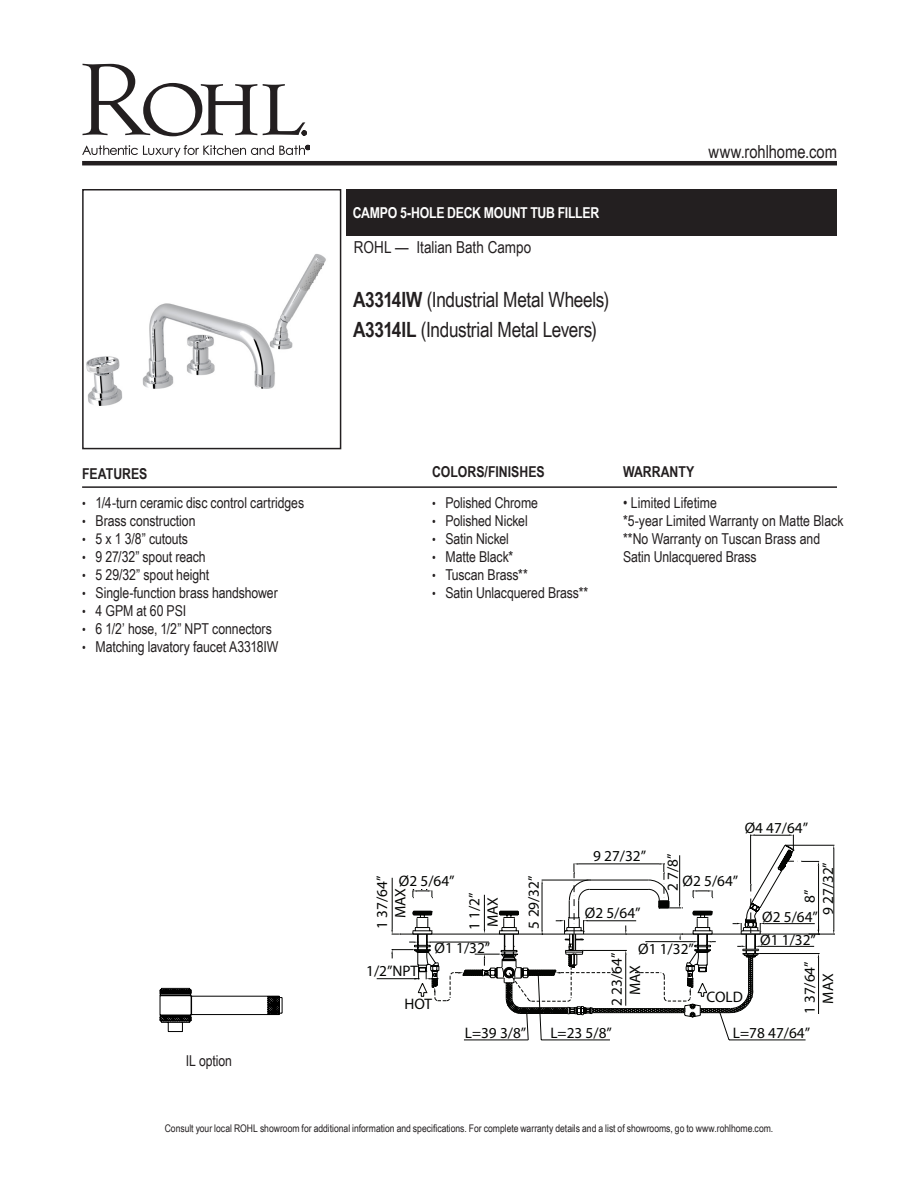
<style>
.page{position:relative;width:918px;height:1188px;background:#fff}
.page>*{position:absolute;margin:0;border:0;box-sizing:border-box;transform-origin:0 0}
.Product_Info_Nest{font:21px "Arial Narrow";letter-spacing:-.015em;color:#231f20}
.t1{font:18px "Arial Narrow";letter-spacing:-.005em;color:#231f20}
.t2{font:16.5px "Arial Narrow";color:#231f20}
.t3{font:15.3px/18.3px "Myriad Pro";color:#040503;text-align:center}
.Paragraph_Style_1{font:15px "Arial Narrow";letter-spacing:-.005em;color:#231f20}
.t4{font:700 15px "Arial Narrow";color:#231f20}
.Product_Title_Bar{font:700 15px "Arial Narrow";letter-spacing:-.02em;color:#fff}
.t5{font:10.5px "Arial Narrow";color:#231f20}
.s1{font-weight:700}
.s2{font-size:12.75px}
</style>
<div class="page">
<svg style="left:82px;top:64px;width:175px;height:72px"></svg>
<svg style="left:263px;top:84px;width:44px;height:51px"></svg>
<svg style="left:82px;top:145px;width:228px;height:12px"></svg>
<hr style="left:82px;top:161px;width:755px;height:4px;background:#231f20">
<hr style="left:82px;top:486px;width:755px;height:2px;background:#231f20">
<div style="left:346px;top:189px;width:491px;height:46px;background:#231f20"></div>
<img style="left:86px;top:254px;width:240px;height:152px">
<div style="left:82px;top:189px;width:259px;height:260px;border:2px solid #231f20"></div>
<hr style="left:377px;top:978px;width:42px;height:1px;background:#040503">
<svg style="left:391px;top:834px;width:444px;height:207px"></svg>
<svg style="left:159px;top:988px;width:123px;height:44px"></svg>
<p class="Product_Title_Bar" style="left:353px;top:201px;width:248px">CAMPO 5-HOLE DECK MOUNT TUB FILLER</p>
<p class="t2" style="left:354px;top:235px;width:179px">ROHL — Italian Bath Campo</p>
<p class="Product_Info_Nest" style="left:353px;top:284px;width:257px"><span class="s1">A3314IW</span> (Industrial Metal Wheels)</p>
<p class="Product_Info_Nest" style="left:353px;top:314px;width:245px"><span class="s1">A3314IL</span> (Industrial Metal Levers)</p>
<p class="t1" style="left:709px;top:138px;width:130px">www.rohlhome.com</p>
<p class="t4" style="left:82px;top:462px;width:67px">FEATURES</p>
<p class="Paragraph_Style_1" style="left:82px;top:492px;width:224px"><span class="s2">•</span> 1/4-turn ceramic disc control cartridges</p>
<p class="Paragraph_Style_1" style="left:82px;top:510px;width:115px"><span class="s2">•</span> Brass construction</p>
<p class="Paragraph_Style_1" style="left:82px;top:528px;width:107px"><span class="s2">•</span> 5 x 1 3/8” cutouts</p>
<p class="Paragraph_Style_1" style="left:82px;top:546px;width:125px"><span class="s2">•</span> 9 27/32” spout reach</p>
<p class="Paragraph_Style_1" style="left:82px;top:564px;width:129px"><span class="s2">•</span> 5 29/32” spout height</p>
<p class="Paragraph_Style_1" style="left:82px;top:582px;width:197px"><span class="s2">•</span> Single-function brass handshower</p>
<p class="Paragraph_Style_1" style="left:82px;top:600px;width:106px"><span class="s2">•</span> 4 GPM at 60 PSI</p>
<p class="Paragraph_Style_1" style="left:82px;top:618px;width:191px"><span class="s2">•</span> 6 1/2’ hose, 1/2” NPT connectors</p>
<p class="Paragraph_Style_1" style="left:82px;top:636px;width:198px"><span class="s2">•</span> Matching lavatory faucet A3318IW</p>
<p class="t4" style="left:432px;top:460px;width:114px">COLORS/FINISHES</p>
<p class="t4" style="left:623px;top:460px;width:73px">WARRANTY</p>
<p class="Paragraph_Style_1" style="left:432px;top:492px;width:108px"><span class="s2">•</span> Polished Chrome</p>
<p class="Paragraph_Style_1" style="left:432px;top:510px;width:97px"><span class="s2">•</span> Polished Nickel</p>
<p class="Paragraph_Style_1" style="left:432px;top:528px;width:79px"><span class="s2">•</span> Satin Nickel</p>
<p class="Paragraph_Style_1" style="left:432px;top:546px;width:83px"><span class="s2">•</span> Matte Black*</p>
<p class="Paragraph_Style_1" style="left:432px;top:564px;width:97px"><span class="s2">•</span> Tuscan Brass**</p>
<p class="Paragraph_Style_1" style="left:432px;top:582px;width:158px"><span class="s2">•</span> Satin Unlacquered Brass**</p>
<p class="Paragraph_Style_1" style="left:623px;top:492px;width:95px">• Limited Lifetime</p>
<p class="Paragraph_Style_1" style="left:623px;top:510px;width:222px">*5-year Limited Warranty on Matte Black</p>
<p class="Paragraph_Style_1" style="left:623px;top:528px;width:199px">**No Warranty on Tuscan Brass and</p>
<p class="Paragraph_Style_1" style="left:623px;top:546px;width:135px">Satin Unlacquered Brass</p>
<p class="Paragraph_Style_1" style="left:186px;top:1050px;width:48px">IL option</p>
<p class="t3" style="left:399px;top:872px;width:57px">Ø2 5/64”</p>
<p class="t3" style="left:373px;top:929px;width:55px;rotate:-90deg">1 37/64”<br>MAX</p>
<p class="t3" style="left:465px;top:930px;width:39px;text-align:left;rotate:-90deg">1 1/2”<br>MAX</p>
<p class="t3" style="left:524px;top:929px;width:55px;rotate:-90deg">5 29/32”</p>
<p class="t3" style="left:745px;top:818px;width:65px">Ø4 47/64”</p>
<p class="t3" style="left:593px;top:846px;width:55px">9 27/32”</p>
<p class="t3" style="left:663px;top:891px;width:39px;rotate:-90deg">2 7/8”</p>
<p class="t3" style="left:800px;top:915px;width:55px;text-align:left;text-indent:12px;rotate:-90deg">8”<br>9 27/32”</p>
<p class="t3" style="left:683px;top:872px;width:57px">Ø2 5/64”</p>
<p class="t3" style="left:585px;top:904px;width:57px">Ø2 5/64”</p>
<p class="t3" style="left:762px;top:907px;width:57px">Ø2 5/64”</p>
<p class="t3" style="left:435px;top:939px;width:57px">Ø1 1/32”</p>
<p class="t3" style="left:638px;top:939px;width:57px">Ø1 1/32”</p>
<p class="t3" style="left:607px;top:1006px;width:55px;rotate:-90deg">2 23/64”<br>MAX</p>
<p class="t3" style="left:366px;top:961px;width:54px">1/2”NPT</p>
<p class="t3" style="left:404px;top:994px;width:29px">HOT</p>
<p class="t3" style="left:707px;top:987px;width:38px">COLD</p>
<p class="t3" style="left:760px;top:931px;width:57px">Ø1 1/32”</p>
<p class="t3" style="left:800px;top:1014px;width:55px;rotate:-90deg">1 37/64”<br>MAX</p>
<p class="t3" style="left:465px;top:1024px;width:63px">L=39 3/8”</p>
<p class="t3" style="left:550px;top:1024px;width:63px">L=23 5/8”</p>
<p class="t3" style="left:733px;top:1024px;width:79px">L=78 47/64”</p>
<p class="t5" style="left:165px;top:1121px;width:610px">Consult your local ROHL showroom for additional information and specifications. For complete warranty details and a list of showrooms, go to www.rohlhome.com.</p>
</div>
